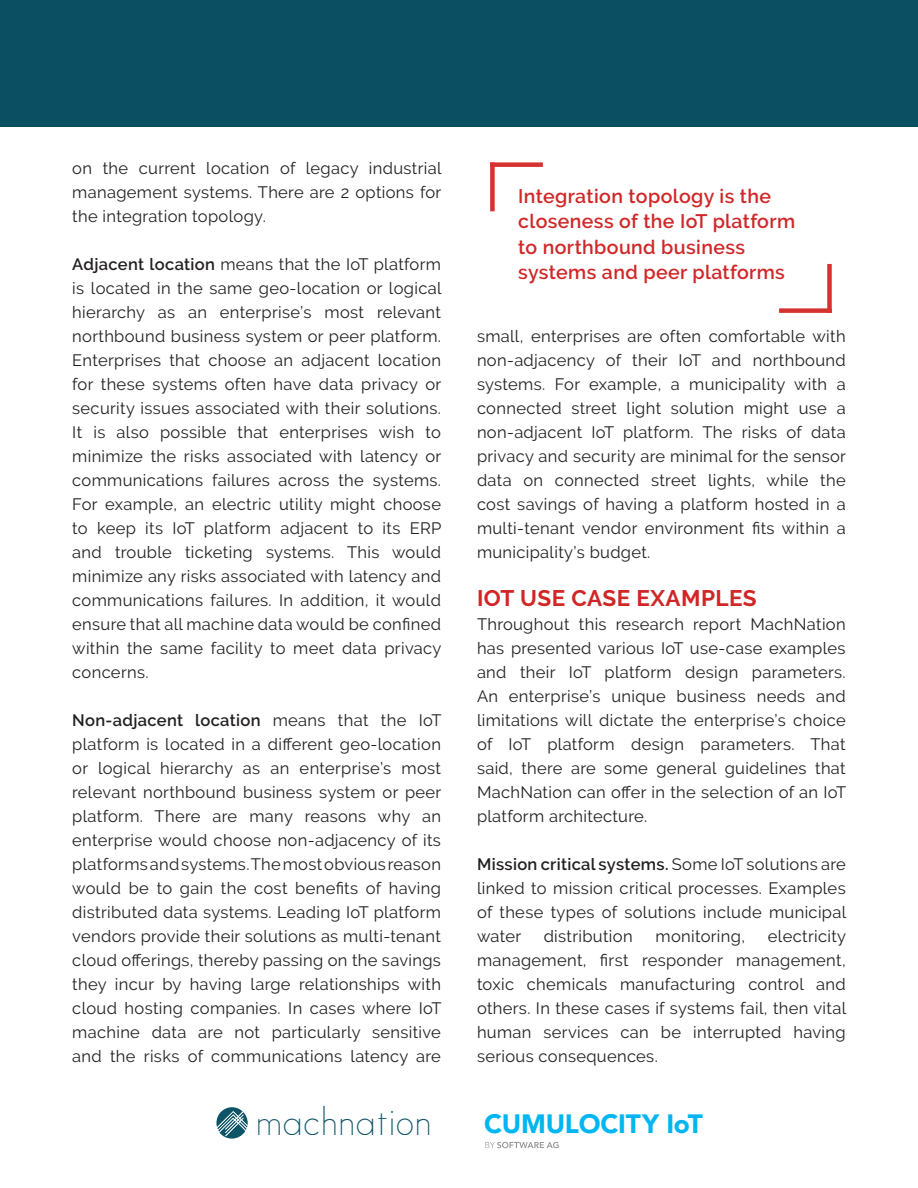
<style>
.page{position:relative;width:918px;height:1188px;background:#fff}
.page>*{position:absolute;margin:0;border:0;box-sizing:border-box;transform-origin:0 0}
.t1{font:36.75px "Satellite";color:#0c5466}
.t2{font:900 26.25px "Avenir LT Std";letter-spacing:-.01em;color:#00b6f0}
.Body_header{font:700 22.5px "Raleway";letter-spacing:.02em;color:#d02627}
.Heading_2_New{font:600 19.5px/25.5px "Raleway";letter-spacing:.02em;color:#d02627}
.Body_copy{font:16.5px/24px "Raleway";letter-spacing:.02em;color:#231f20;text-align:justify}
.s1{font-weight:600}
</style>
<div class="page">
<div style="left:0;top:0;width:918px;height:126px;background:#0a5062"></div>
<div style="left:490px;top:162px;width:5px;height:49px;background:#d53330"></div>
<div style="left:490px;top:162px;width:53px;height:5px;background:#d53330"></div>
<div style="left:827px;top:264px;width:5px;height:49px;background:#d53330"></div>
<div style="left:779px;top:308px;width:53px;height:5px;background:#d53330"></div>
<svg style="left:216px;top:1107px;width:32px;height:32px"></svg>
<svg style="left:485px;top:1142px;width:74px;height:6px"></svg>
<p class="Body_copy" style="left:72px;top:156px;width:371px">on the current location of legacy industrial management systems. There are 2 options for the integration topology.</p>
<p class="Body_copy" style="left:72px;top:252px;width:371px"><span class="s1">Adjacent location</span> means that the IoT platform is located in the same geo-location or logical hierarchy as an enterprise’s most relevant northbound business system or peer platform.<br>Enterprises that choose an adjacent location for these systems often have data privacy or security issues associated with their solutions.<br>It is also possible that enterprises wish to minimize the risks associated with latency or communications failures across the systems.<br>For example, an electric utility might choose to keep its IoT platform adjacent to its ERP and trouble ticketing systems. This would minimize any risks associated with latency and communications failures. In addition, it would ensure that all machine data would be confined within the same facility to meet data privacy concerns.</p>
<p class="Body_copy" style="left:72px;top:708px;width:371px"><span class="s1">Non-adjacent location</span> means that the IoT platform is located in a different geo-location or logical hierarchy as an enterprise’s most relevant northbound business system or peer platform. There are many reasons why an enterprise would choose non-adjacency of its platforms and systems. The most obvious reason would be to gain the cost benefits of having distributed data systems. Leading IoT platform vendors provide their solutions as multi-tenant cloud offerings, thereby passing on the savings they incur by having large relationships with cloud hosting companies. In cases where IoT machine data are not particularly sensitive and the risks of communications latency are</p>
<p class="Heading_2_New" style="left:518px;top:183px;width:278px">Integration topology is the closeness of the IoT platform to northbound business systems and peer platforms</p>
<p class="Body_copy" style="left:477px;top:324px;width:371px">small, enterprises are often comfortable with non-adjacency of their IoT and northbound systems. For example, a municipality with a connected street light solution might use a non-adjacent IoT platform. The risks of data privacy and security are minimal for the sensor data on connected street lights, while the cost savings of having a platform hosted in a multi-tenant vendor environment fits within a municipality’s budget.</p>
<p class="Body_header" style="left:477px;top:585px;width:281px">IOT USE CASE EXAMPLES</p>
<p class="Body_copy" style="left:477px;top:612px;width:371px">Throughout this research report MachNation has presented various IoT use-case examples and their IoT platform design parameters.<br>An enterprise’s unique business needs and limitations will dictate the enterprise’s choice of IoT platform design parameters. That said, there are some general guidelines that MachNation can offer in the selection of an IoT platform architecture.</p>
<p class="Body_copy" style="left:477px;top:852px;width:371px"><span class="s1">Mission critical systems.</span> Some IoT solutions are linked to mission critical processes. Examples of these types of solutions include municipal water</p>
<p class="Body_copy" style="left:477px;top:924px;width:371px;text-indent:291px">electricity management, first responder management, toxic chemicals manufacturing control and others. In these cases if systems fail, then vital human services can be interrupted having serious consequences.</p>
<p class="Body_copy" style="left:544px;top:924px;width:90px">distribution</p>
<p class="Body_copy" style="left:656px;top:924px;width:91px">monitoring,</p>
<h1 class="t1" style="left:255px;top:1097px;width:178px">machnation</h1>
<h2 class="t2" style="left:484px;top:1108px;width:220px">CUMULOCITY IoT</h2>
</div>
